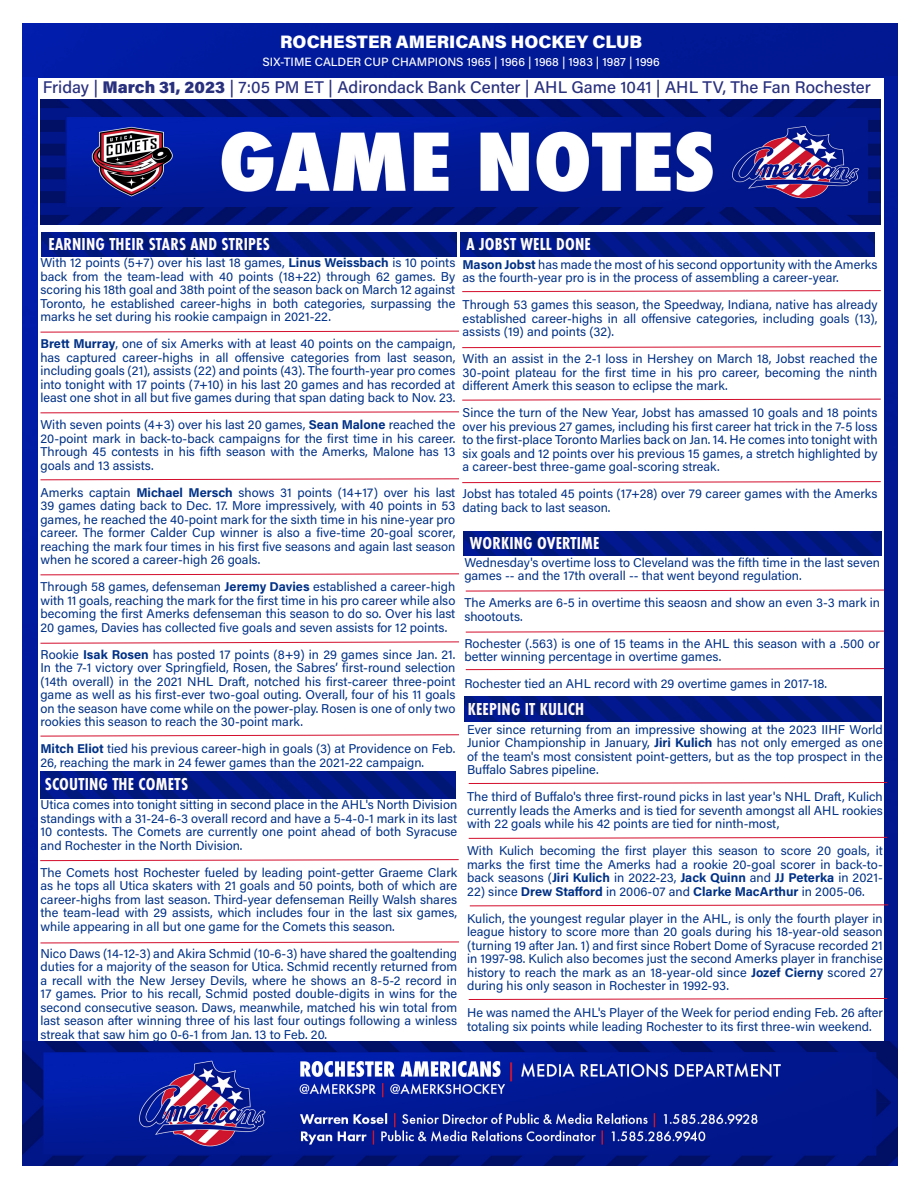
<style>
.page{position:relative;width:918px;height:1188px;background:#fff}
.page>*{position:absolute;margin:0;border:0;box-sizing:border-box;transform-origin:0 0}
.t1{font:700 18px "Futura PT Cond";letter-spacing:.01em;color:#fffcf9}
.t2{font:900 18px "Acumin Pro";color:#fff}
.t3{font:700 18px "Futura PT Cond";letter-spacing:.01em;color:#fdf7f4}
.t4{font:500 16.8px "Acumin Pro";color:#29307d}
.t5{font:12.75px/13.5px "Acumin Pro";color:#003186;text-align:justify}
.t6{font:500 12px "Acumin Pro";color:#fff}
.s1{font-weight:900}
.s2{font-weight:700}
</style>
<div class="page">
<img style="left:23px;top:24px;width:874px;height:54px">
<img style="left:23px;top:78px;width:15px;height:964px">
<img style="left:885px;top:77px;width:12px;height:965px">
<img style="left:23px;top:1042px;width:874px;height:124px">
<img style="left:40px;top:100px;width:840px;height:124px">
<img style="left:42px;top:232px;width:414px;height:24px">
<img style="left:465px;top:696px;width:416px;height:25px">
<svg style="left:40px;top:330px;width:419px;height:3px"></svg>
<svg style="left:40px;top:411px;width:419px;height:3px"></svg>
<svg style="left:40px;top:641px;width:419px;height:3px"></svg>
<svg style="left:40px;top:734px;width:419px;height:3px"></svg>
<svg style="left:468px;top:782px;width:420px;height:2px"></svg>
<img style="left:463px;top:531px;width:418px;height:24px">
<svg style="left:465px;top:589px;width:420px;height:3px"></svg>
<svg style="left:469px;top:904px;width:420px;height:3px"></svg>
<svg style="left:465px;top:630px;width:420px;height:3px"></svg>
<svg style="left:465px;top:668px;width:420px;height:2px"></svg>
<img style="left:460px;top:232px;width:415px;height:24px">
<svg style="left:462px;top:290px;width:419px;height:2px"></svg>
<svg style="left:462px;top:346px;width:419px;height:2px"></svg>
<svg style="left:462px;top:398px;width:419px;height:3px"></svg>
<svg style="left:468px;top:837px;width:420px;height:2px"></svg>
<svg style="left:40px;top:573px;width:419px;height:3px"></svg>
<svg style="left:40px;top:478px;width:841px;height:5px"></svg>
<img style="left:40px;top:771px;width:416px;height:28px">
<svg style="left:40px;top:941px;width:419px;height:3px"></svg>
<svg style="left:40px;top:859px;width:419px;height:2px"></svg>
<svg style="left:468px;top:998px;width:420px;height:2px"></svg>
<h1 class="t2" style="left:280px;top:29px;width:364px">ROCHESTER AMERICANS HOCKEY CLUB</h1>
<p class="t6" style="left:263px;top:53px;width:399px">SIX-TIME CALDER CUP CHAMPIONS 1965 | 1966 | 1968 | 1983 | 1987 | 1996</p>
<p class="t4" style="left:43px;top:76px;width:830px">Friday | <span class="s1">March 31, 2023</span> | 7:05 PM ET | Adirondack Bank Center | AHL Game 1041 | AHL TV, The Fan Rochester</p>
<p class="t1" style="left:48px;top:233px;width:223px">EARNING THEIR STARS AND STRIPES</p>
<p class="t1" style="left:467px;top:234px;width:126px">A JOBST WELL DONE</p>
<p class="t5" style="left:40px;top:256px;width:416px">With 12 points (5+7) over his last 18 games, <span class="s2">Linus Weissbach</span> is 10 points back from the team-lead with 40 points (18+22) through 62 games. By scoring his 18th goal and 38th point of the season back on March 12 against Toronto, he established career-highs in both categories, surpassing the marks he set during his rookie campaign in 2021-22.</p>
<p class="t5" style="left:40px;top:337px;width:416px"><span class="s2">Brett Murray</span>, one of six Amerks with at least 40 points on the campaign, has captured career-highs in all offensive categories from last season, including goals (21), assists (22) and points (43). The fourth-year pro comes into tonight with 17 points (7+10) in his last 20 games and has recorded at least one shot in all but five games during that span dating back to Nov. 23.</p>
<p class="t5" style="left:40px;top:418px;width:416px">With seven points (4+3) over his last 20 games, <span class="s2">Sean Malone</span> reached the 20-point mark in back-to-back campaigns for the first time in his career.<br>Through 45 contests in his fifth season with the Amerks, Malone has 13 goals and 13 assists.</p>
<p class="t5" style="left:40px;top:485px;width:416px">Amerks captain <span class="s2">Michael Mersch</span> shows 31 points (14+17) over his last 39 games dating back to Dec. 17. More impressively, with 40 points in 53 games, he reached the 40-point mark for the sixth time in his nine-year pro career. The former Calder Cup winner is also a five-time 20-goal scorer, reaching the mark four times in his first five seasons and again last season when he scored a career-high 26 goals.</p>
<p class="t5" style="left:40px;top:580px;width:416px">Through 58 games, defenseman <span class="s2">Jeremy Davies</span> established a career-high with 11 goals, reaching the mark for the first time in his pro career while also becoming the first Amerks defenseman this season to do so. Over his last 20 games, Davies has collected five goals and seven assists for 12 points.</p>
<p class="t5" style="left:40px;top:647px;width:416px">Rookie <span class="s2">Isak Rosen</span> has posted 17 points (8+9) in 29 games since Jan. 21.<br>In the 7-1 victory over Springfield, Rosen, the Sabres’ first-round selection (14th overall) in the 2021 NHL Draft, notched his first-career three-point game as well as his first-ever two-goal outing. Overall, four of his 11 goals on the season have come while on the power-play. Rosen is one of only two rookies this season to reach the 30-point mark.</p>
<p class="t5" style="left:40px;top:742px;width:416px"><span class="s2">Mitch Eliot</span> tied his previous career-high in goals (3) at Providence on Feb.<br>26, reaching the mark in 24 fewer games than the 2021-22 campaign.</p>
<p class="t5" style="left:463px;top:257px;width:416px"><span class="s2">Mason Jobst</span> has made the most of his second opportunity with the Amerks as the fourth-year pro is in the process of assembling a career-year.</p>
<p class="t5" style="left:463px;top:298px;width:416px">Through 53 games this season, the Speedway, Indiana, native has already established career-highs in all offensive categories, including goals (13), assists (19) and points (32).</p>
<p class="t5" style="left:463px;top:352px;width:416px">With an assist in the 2-1 loss in Hershey on March 18, Jobst reached the 30-point plateau for the first time in his pro career, becoming the ninth different Amerk this season to eclipse the mark.</p>
<p class="t5" style="left:463px;top:406px;width:416px">Since the turn of the New Year, Jobst has amassed 10 goals and 18 points over his previous 27 games, including his first career hat trick in the 7-5 loss to the first-place Toronto Marlies back on Jan. 14. He comes into tonight with six goals and 12 points over his previous 15 games, a stretch highlighted by a career-best three-game goal-scoring streak.</p>
<p class="t5" style="left:463px;top:487px;width:416px">Jobst has totaled 45 points (17+28) over 79 career games with the Amerks dating back to last season.</p>
<p class="t1" style="left:470px;top:533px;width:131px">WORKING OVERTIME</p>
<p class="t5" style="left:464px;top:555px;width:417px">Wednesday's overtime loss to Cleveland was the fifth time in the last seven games -- and the 17th overall -- that went beyond regulation.</p>
<p class="t5" style="left:464px;top:595px;width:417px">The Amerks are 6-5 in overtime this seaosn and show an even 3-3 mark in shootouts.</p>
<p class="t5" style="left:464px;top:636px;width:417px">Rochester (.563) is one of 15 teams in the AHL this season with a .500 or better winning percentage in overtime games.</p>
<p class="t5" style="left:464px;top:676px;width:364px">Rochester tied an AHL record with 29 overtime games in 2017-18.</p>
<p class="t3" style="left:468px;top:699px;width:118px">KEEPING IT KULICH</p>
<p class="t5" style="left:467px;top:722px;width:417px">Ever since returning from an impressive showing at the 2023 IIHF World Junior Championship in January, <span class="s2">Jiri Kulich</span> has not only emerged as one of the team's most consistent point-getters, but as the top prospect in the Buffalo Sabres pipeline.</p>
<p class="t5" style="left:467px;top:789px;width:417px">The third of Buffalo's three first-round picks in last year's NHL Draft, Kulich currently leads the Amerks and is tied for seventh amongst all AHL rookies with 22 goals while his 42 points are tied for ninth-most,</p>
<p class="t5" style="left:467px;top:843px;width:417px">With Kulich becoming the first player this season to score 20 goals, it marks the first time the Amerks had a rookie 20-goal scorer in back-to&shy;back seasons (<span class="s2">Jiri Kulich</span> in 2022-23, <span class="s2">Jack Quinn</span> and <span class="s2">JJ Peterka</span> in 2021-</p>
<p class="t5" style="left:467px;top:884px;width:399px">22) since <span class="s2">Drew Stafford</span> in 2006-07 and <span class="s2">Clarke MacArthur</span> in 2005-06.</p>
<p class="t5" style="left:467px;top:911px;width:417px">Kulich, the youngest regular player in the AHL, is only the fourth player in league history to score more than 20 goals during his 18-year-old season (turning 19 after Jan. 1) and first since Robert Dome of Syracuse recorded 21 in 1997-98. Kulich also becomes just the second Amerks player in franchise history to reach the mark as an 18-year-old since <span class="s2">Jozef Cierny</span> scored 27 during his only season in Rochester in 1992-93.</p>
<p class="t5" style="left:467px;top:1005px;width:417px">He was named the AHL's Player of the Week for period ending Feb. 26 after totaling six points while leading Rochester to its first three-win weekend.</p>
<p class="t1" style="left:45px;top:774px;width:145px">SCOUTING THE COMETS</p>
<p class="t5" style="left:40px;top:798px;width:418px">Utica comes into tonight sitting in second place in the AHL's North Division standings with a 31-24-6-3 overall record and have a 5-4-0-1 mark in its last 10 contests. The Comets are currently one point ahead of both Syracuse and Rochester in the North Division.</p>
<p class="t5" style="left:40px;top:865px;width:418px">The Comets host Rochester fueled by leading point-getter Graeme Clark as he tops all Utica skaters with 21 goals and 50 points, both of which are career-highs from last season. Third-year defenseman Reilly Walsh shares the team-lead with 29 assists, which includes four in the last six games, while appearing in all but one game for the Comets this season.</p>
<p class="t5" style="left:40px;top:946px;width:418px">Nico Daws (14-12-3) and Akira Schmid (10-6-3) have shared the goaltending duties for a majority of the season for Utica. Schmid recently returned from a recall with the New Jersey Devils, where he shows an 8-5-2 record in 17 games. Prior to his recall, Schmid posted double-digits in wins for the second consecutive season. Daws, meanwhile, matched his win total from last season after winning three of his last four outings following a winless streak that saw him go 0-6-1 from Jan. 13 to Feb. 20.</p>
</div>
